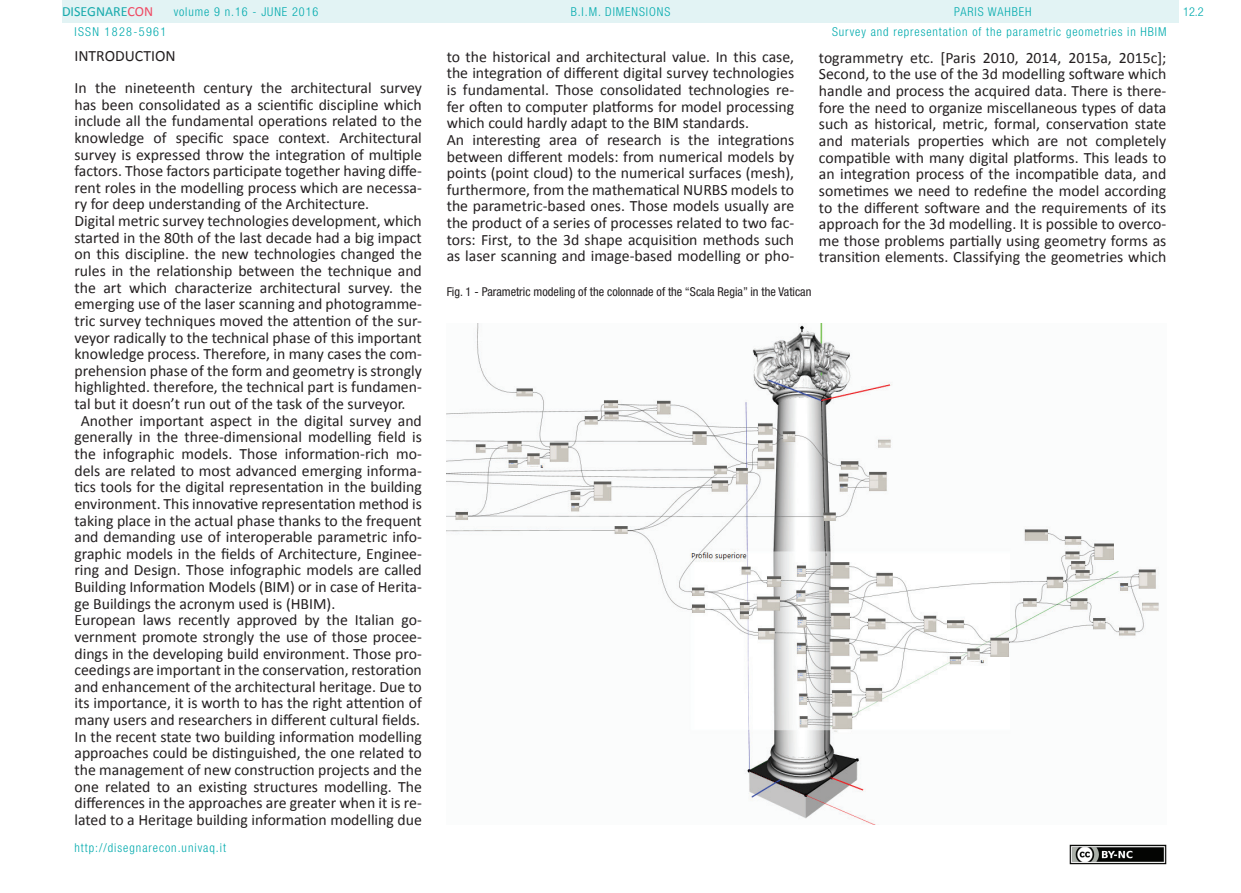
<style>
.page{position:relative;width:1241px;height:893px;background:#fff}
.page>*{position:absolute;margin:0;border:0;box-sizing:border-box;transform-origin:0 0}
.t1{font:15.75px/16.6px "Calibri";color:#231f20}
.t2{font:14px "Calibri";color:#17aaac}
.t3{font:300 condensed 12.25px/19.4px "Helvetica Neue LT Std";letter-spacing:.075em;color:#00aaad}
.t4{font:condensed 12.25px "Helvetica Neue LT Std";color:#231f20}
.t5{font:300 condensed 12.25px "Helvetica Neue LT Std";letter-spacing:.11em;color:#00aaad}
.s1{color:#ef4862}
</style>
<div class="page">
<div style="left:62px;top:0;width:1116px;height:23px;background:#e2f3f4"></div>
<img style="left:1069px;top:845px;width:97px;height:19px">
<img style="left:446px;top:324px;width:713px;height:501px">
<p class="t2" style="left:62px;top:3px;width:93px">DISEGNARE<span class="s1">CON</span></p>
<p class="t3" style="left:832px;top:2px;width:336px;text-indent:122px">paris wahbeh<br>Survey and representation of the parametric geometries in HBIM</p>
<p class="t3" style="left:174px;top:2px;width:146px">volume 9 n.16 - JUNE 2016</p>
<p class="t3" style="left:570px;top:2px;width:101px">B.I.M. DIMENSIONS</p>
<p class="t3" style="left:1182px;top:2px;width:22px">12.2</p>
<p class="t5" style="left:74px;top:24px;width:93px">ISSN 1828-5961</p>
<p class="t1" style="left:74px;top:39px;width:349px;line-height:32.4px">INTRODUCTION<br>In the nineteenth century the architectural survey</p>
<p class="t1" style="left:74px;top:96px;width:349px">has been consolidated as a scientific discipline which</p>
<p class="t1" style="left:74px;top:113px;width:349px">include all the fundamental operations related to the</p>
<p class="t1" style="left:74px;top:129px;width:349px">knowledge of specific space context. Architectural</p>
<p class="t1" style="left:74px;top:146px;width:349px">survey is expressed throw the integration of multiple</p>
<p class="t1" style="left:74px;top:163px;width:349px">factors. Those factors participate together having diffe-</p>
<p class="t1" style="left:74px;top:179px;width:349px">rent roles in the modelling process which are necessa-</p>
<p class="t1" style="left:74px;top:196px;width:296px">ry for deep understanding of the Architecture.</p>
<p class="t1" style="left:74px;top:213px;width:349px">Digital metric survey technologies development, which</p>
<p class="t1" style="left:74px;top:229px;width:349px">started in the 80th of the last decade had a big impact</p>
<p class="t1" style="left:74px;top:246px;width:349px">on this discipline. the new technologies changed the</p>
<p class="t1" style="left:74px;top:263px;width:349px">rules in the relationship between the technique and</p>
<p class="t1" style="left:74px;top:279px;width:349px">the art which characterize architectural survey. the</p>
<p class="t1" style="left:74px;top:296px;width:349px">emerging use of the laser scanning and photogramme-</p>
<p class="t1" style="left:74px;top:312px;width:349px">tric survey techniques moved the attention of the sur-</p>
<p class="t1" style="left:74px;top:329px;width:349px">veyor radically to the technical phase of this important</p>
<p class="t1" style="left:74px;top:346px;width:349px">knowledge process. Therefore, in many cases the com-</p>
<p class="t1" style="left:74px;top:362px;width:349px">prehension phase of the form and geometry is strongly</p>
<p class="t1" style="left:74px;top:379px;width:349px">highlighted. therefore, the technical part is fundamen-</p>
<p class="t1" style="left:74px;top:396px;width:332px">tal but it doesn’t run out of the task of the surveyor.</p>
<p class="t1" style="left:81px;top:412px;width:342px">Another important aspect in the digital survey and</p>
<p class="t1" style="left:74px;top:429px;width:349px">generally in the three-dimensional modelling field is</p>
<p class="t1" style="left:74px;top:445px;width:349px">the infographic models. Those information-rich mo-</p>
<p class="t1" style="left:74px;top:462px;width:349px">dels are related to most advanced emerging informa-</p>
<p class="t1" style="left:74px;top:479px;width:349px">tics tools for the digital representation in the building</p>
<p class="t1" style="left:74px;top:495px;width:349px">environment. This innovative representation method is</p>
<p class="t1" style="left:74px;top:512px;width:349px">taking place in the actual phase thanks to the frequent</p>
<p class="t1" style="left:74px;top:529px;width:349px">and demanding use of interoperable parametric info-</p>
<p class="t1" style="left:74px;top:545px;width:349px">graphic models in the fields of Architecture, Enginee-</p>
<p class="t1" style="left:74px;top:562px;width:349px">ring and Design. Those infographic models are called</p>
<p class="t1" style="left:74px;top:579px;width:349px">Building Information Models (BIM) or in case of Herita-</p>
<p class="t1" style="left:74px;top:595px;width:262px">ge Buildings the acronym used is (HBIM).</p>
<p class="t1" style="left:74px;top:612px;width:349px">European laws recently approved by the Italian go-</p>
<p class="t1" style="left:74px;top:628px;width:349px">vernment promote strongly the use of those procee-</p>
<p class="t1" style="left:74px;top:645px;width:349px">dings in the developing build environment. Those pro-</p>
<p class="t1" style="left:74px;top:662px;width:349px">ceedings are important in the conservation, restoration</p>
<p class="t1" style="left:74px;top:678px;width:349px">and enhancement of the architectural heritage. Due to</p>
<p class="t1" style="left:74px;top:695px;width:349px">its importance, it is worth to has the right attention of</p>
<p class="t1" style="left:74px;top:712px;width:347px">many users and researchers in different cultural fields.</p>
<p class="t1" style="left:74px;top:728px;width:349px">In the recent state two building information modelling</p>
<p class="t1" style="left:74px;top:745px;width:349px">approaches could be distinguished, the one related to</p>
<p class="t1" style="left:74px;top:761px;width:349px">the management of new construction projects and the</p>
<p class="t1" style="left:74px;top:778px;width:349px">one related to an existing structures modelling. The</p>
<p class="t1" style="left:74px;top:795px;width:349px">differences in the approaches are greater when it is re-</p>
<p class="t1" style="left:74px;top:811px;width:349px">lated to a Heritage building information modelling due</p>
<p class="t3" style="left:74px;top:838px;width:153px">http://disegnarecon.univaq.it</p>
<p class="t1" style="left:446px;top:48px;width:349px">to the historical and architectural value. In this case, the integration of different digital survey technologies is fundamental. Those consolidated technologies re&shy;fer often to computer platforms for model processing which could hardly adapt to the BIM standards.<br>An interesting area of research is the integrations between different models: from numerical models by points (point cloud) to the numerical surfaces (mesh), furthermore, from the mathematical NURBS models to the parametric-based ones. Those models usually are the product of a series of processes related to two fac&shy;tors: First, to the 3d shape acquisition methods such as laser scanning and image-based modelling or pho-</p>
<p class="t1" style="left:818px;top:49px;width:349px;text-align:justify">togrammetry etc. [Paris 2010, 2014, 2015a, 2015c]; Second, to the use of the 3d modelling software which handle and process the acquired data. There is there&shy;fore the need to organize miscellaneous types of data such as historical, metric, formal, conservation state and materials properties which are not completely compatible with many digital platforms. This leads to an integration process of the incompatible data, and sometimes we need to redefine the model according to the different software and the requirements of its approach for the 3d modelling. It is possible to overco&shy;me those problems partially using geometry forms as transition elements. Classifying the geometries which</p>
<p class="t4" style="left:446px;top:284px;width:366px">Fig. 1 - Parametric modeling of the colonnade of the “Scala Regia” in the Vatican</p>
</div>
